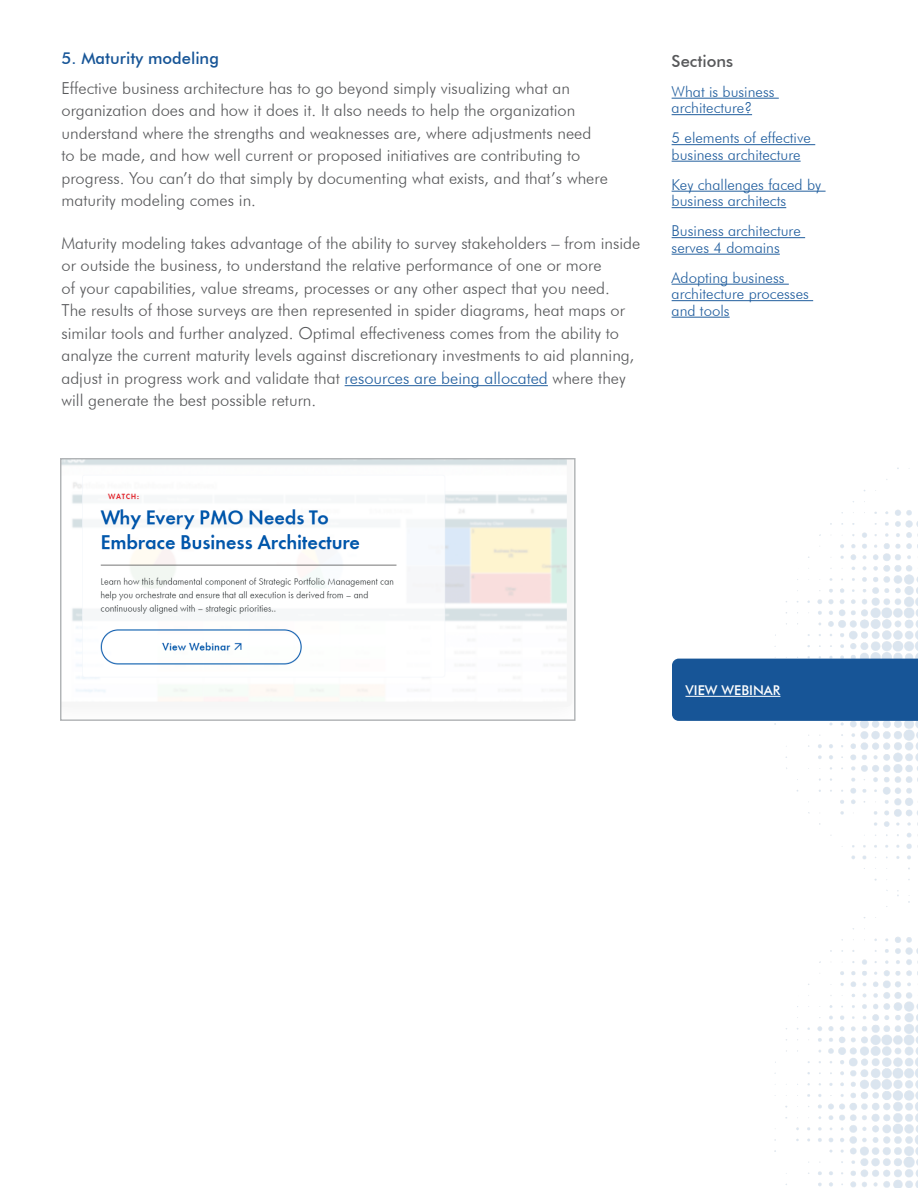
<style>
.page{position:relative;width:918px;height:1188px;background:#fff}
.page>*{position:absolute;margin:0;border:0;box-sizing:border-box;transform-origin:0 0}
.t1{font:300 16.5px/22.5px "Futura BT";color:#58595b}
.t2{font:500 16.5px "Futura BT";color:#175597}
.t3{font:500 16.5px "Futura BT";color:#58595b}
.t4{font:300 15px/16.5px "Futura BT";color:#215e9e}
.t5{font:500 13.5px "Futura BT";color:#fff}
.s1{color:#215e9e}
</style>
<div class="page">
<img style="left:763px;top:468px;width:155px;height:720px">
<hr style="left:672px;top:98px;width:107px;height:1px;background:#215e9e">
<hr style="left:672px;top:114px;width:80px;height:1px;background:#215e9e">
<hr style="left:672px;top:144px;width:143px;height:1px;background:#215e9e">
<hr style="left:672px;top:161px;width:129px;height:1px;background:#215e9e">
<hr style="left:672px;top:191px;width:154px;height:1px;background:#215e9e">
<hr style="left:672px;top:207px;width:114px;height:1px;background:#215e9e">
<hr style="left:672px;top:237px;width:133px;height:1px;background:#215e9e">
<hr style="left:672px;top:254px;width:108px;height:1px;background:#215e9e">
<hr style="left:672px;top:284px;width:117px;height:1px;background:#215e9e">
<hr style="left:672px;top:300px;width:141px;height:1px;background:#215e9e">
<hr style="left:672px;top:317px;width:58px;height:1px;background:#215e9e">
<hr style="left:345px;top:385px;width:203px;height:1px;background:#215e9e">
<img style="left:62px;top:460px;width:505px;height:242px">
<div style="left:60px;top:458px;width:516px;height:263px;border:1px solid #b1b4b6"></div>
<div style="left:672px;top:659px;width:246px;height:62px;background:#175597"></div>
<hr style="left:686px;top:696px;width:94px;height:1px;background:#fff">
<p class="t2" style="left:61px;top:48px;width:159px">5. Maturity modeling</p>
<p class="t1" style="left:61px;top:76px;width:548px">Effective business architecture has to go beyond simply visualizing what an organization does and how it does it. It also needs to help the organization understand where the strengths and weaknesses are, where adjustments need to be made, and how well current or proposed initiatives are contributing to progress. You can’t do that simply by documenting what exists, and that’s where maturity modeling comes in.</p>
<p class="t1" style="left:61px;top:232px;width:580px">Maturity modeling takes advantage of the ability to survey stakeholders – from inside or outside the business, to understand the relative performance of one or more<br>of your capabilities, value streams, processes or any other aspect that you need.<br>The results of those surveys are then represented in spider diagrams, heat maps or similar tools and further analyzed. Optimal effectiveness comes from the ability to analyze the current maturity levels against discretionary investments to aid planning, adjust in progress work and validate that <span class="s1">resources are being allocated</span> where they will generate the best possible return.</p>
<p class="t3" style="left:672px;top:51px;width:63px">Sections</p>
<p class="t4" style="left:672px;top:83px;width:104px">What is business architecture?</p>
<p class="t4" style="left:672px;top:129px;width:141px">5 elements of effective business architecture</p>
<p class="t4" style="left:672px;top:176px;width:151px">Key challenges faced by business architects</p>
<p class="t4" style="left:672px;top:222px;width:131px">Business architecture serves 4 domains</p>
<p class="t4" style="left:672px;top:269px;width:139px">Adopting business architecture processes and tools</p>
<p class="t5" style="left:686px;top:682px;width:96px">VIEW WEBINAR</p>
</div>
